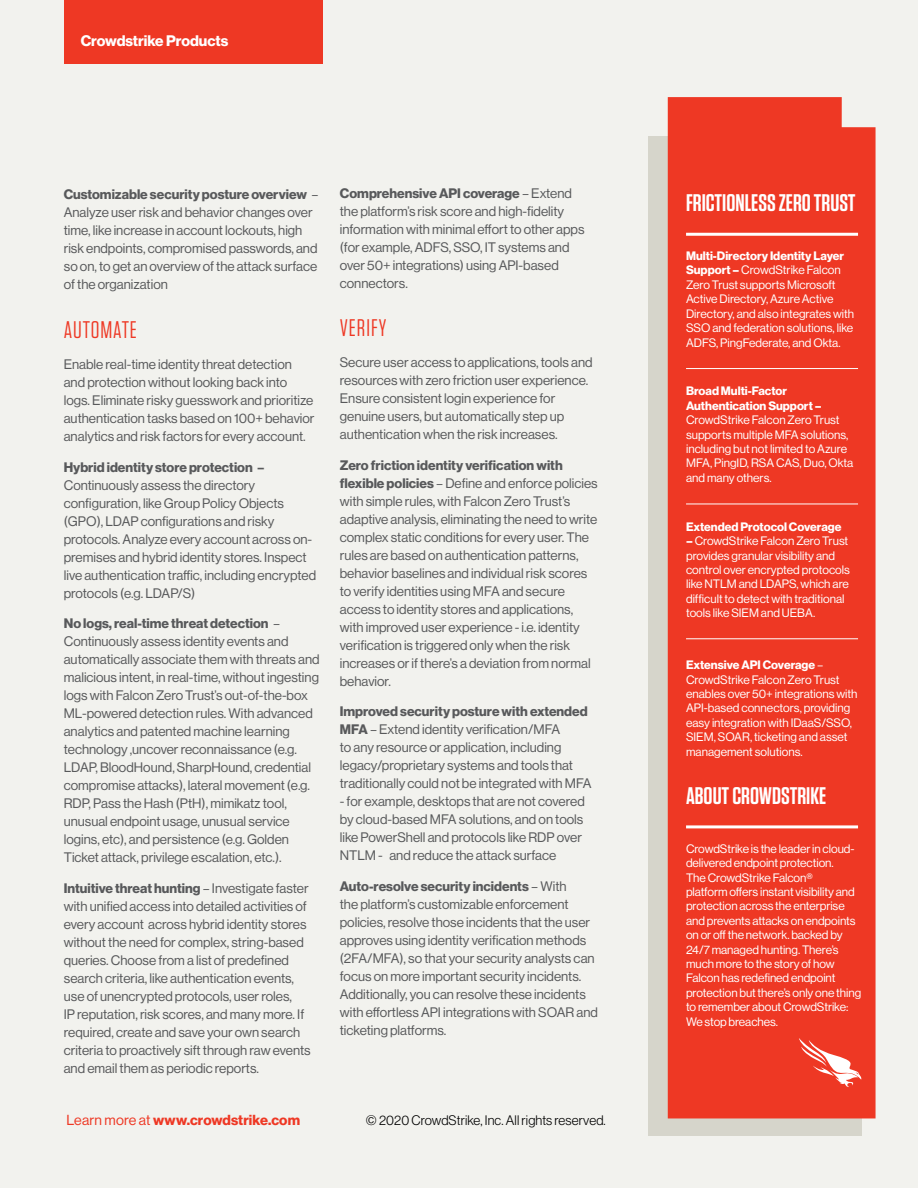
<style>
.page{position:relative;width:918px;height:1188px;background:#f2f2ee}
.page>*{position:absolute;margin:0;border:0;box-sizing:border-box;transform-origin:0 0}
.t1{font:600 24px "Tungsten";color:#fff}
.t2{font:24px "Tungsten";letter-spacing:.04em;color:#ee3824}
.t3{font:700 15px "Haas Grot Disp 75";color:#fff}
.t4{font:700 14.25px "Haas Grot Disp 75";letter-spacing:.01em;color:#ee3824}
.t5{font:13.5px/18px "Haas Grot Disp 55 Roman";color:#58595b}
.t6{font:700 13.5px "Haas Grot Disp 75";color:#58595b}
.t7{font:300 13.5px "Haas Grot Disp 45";letter-spacing:.01em;color:#000}
.t8{font:12px/14.4px "Haas Grot Disp 55 Roman";letter-spacing:-.005em;color:#fff}
.t9{font:700 12px/14.4px "Haas Grot Disp 75";color:#fff}
.s1{font-family:"Haas Grot Disp 55 Roman";font-weight:400}
.s2{font-family:"Haas Grot Disp 65";font-weight:500}
.s3{font-family:"Haas Grot Disp 75";font-weight:700}
</style>
<div class="page">
<div style="left:648px;top:136px;width:214px;height:1000px;background:#d6d5cb"></div>
<div style="left:668px;top:97px;width:208px;height:1021px;background:#ee3824"></div>
<hr style="left:686px;top:233px;width:172px;height:3px;background:#fff">
<hr style="left:686px;top:368px;width:172px;height:1px;background:#fff">
<hr style="left:686px;top:504px;width:172px;height:1px;background:#fff">
<hr style="left:686px;top:638px;width:172px;height:1px;background:#fff">
<svg style="left:799px;top:1038px;width:63px;height:49px;background:#f16556"></svg>
<div style="left:64px;top:0;width:258px;height:64px;background:#ee3824"></div>
<hr style="left:686px;top:825px;width:172px;height:3px;background:#fff">
<p class="t3" style="left:81px;top:32px;width:149px">Crowdstrike Products</p>
<p class="t6" style="left:64px;top:186px;width:256px">Customizable security posture overview <span class="s1">–</span></p>
<p class="t5" style="left:64px;top:203px;width:255px">Analyze user risk and behavior changes over time, like increase in account lockouts, high risk endpoints, compromised passwords, and so on, to get an overview of the attack surface of the organization</p>
<h1 class="t2" style="left:64px;top:317px;width:75px">AUTOMATE</h1>
<p class="t5" style="left:64px;top:355px;width:252px">Enable real-time identity threat detection and protection without looking back into logs. Eliminate risky guesswork and prioritize authentication tasks based on 100+ behavior analytics and risk factors for every account.</p>
<p class="t6" style="left:64px;top:459px;width:202px">Hybrid identity store protection <span class="s2">–</span></p>
<p class="t5" style="left:64px;top:476px;width:254px">Continuously assess the directory configuration, like Group Policy Objects (GPO), LDAP configurations and risky protocols. Analyze every account across on&shy;premises and hybrid identity stores. Inspect live authentication traffic, including encrypted protocols (e.g. LDAP/S)</p>
<p class="t6" style="left:64px;top:616px;width:218px">No logs, real-time threat detection <span class="s1">–</span></p>
<p class="t5" style="left:64px;top:633px;width:257px">Continuously assess identity events and automatically associate them with threats and malicious intent, in real-time, without ingesting logs with Falcon Zero Trust’s out-of-the-box ML-powered detection rules. With advanced analytics and patented machine learning technology ,uncover reconnaissance (e.g.<br>LDAP, BloodHound, SharpHound, credential compromise attacks), lateral movement (e.g.<br>RDP, Pass the Hash (PtH), mimikatz tool, unusual endpoint usage, unusual service logins, etc), and persistence (e.g. Golden Ticket attack, privilege escalation, etc.).</p>
<p class="t6" style="left:64px;top:880px;width:246px">Intuitive threat hunting <span class="s1">– Investigate faster</span></p>
<p class="t5" style="left:64px;top:897px;width:248px">with unified access into detailed activities of every account across hybrid identity stores without the need for complex, string-based queries. Choose from a list of predefined search criteria, like authentication events, use of unencrypted protocols, user roles,<br>IP reputation, risk scores, and many more. If required, create and save your own search criteria to proactively sift through raw events and email them as periodic reports.</p>
<p class="t6" style="left:340px;top:186px;width:234px">Comprehensive API coverage <span class="s1">– Extend</span></p>
<p class="t5" style="left:340px;top:203px;width:246px">the platform’s risk score and high-fidelity information with minimal effort to other apps (for example, ADFS, SSO, IT systems and over 50+ integrations) using API-based connectors.</p>
<h1 class="t2" style="left:340px;top:316px;width:48px">VERIFY</h1>
<p class="t5" style="left:340px;top:353px;width:254px">Secure user access to applications, tools and resources with zero friction user experience.<br>Ensure consistent login experience for genuine users, but automatically step up authentication when the risk increases.</p>
<p class="t6" style="left:340px;top:457px;width:224px">Zero friction identity verification with</p>
<p class="t5" style="left:340px;top:474px;width:259px"><span class="s3">flexible policies</span> – Define and enforce policies with simple rules, with Falcon Zero Trust’s adaptive analysis, eliminating the need to write complex static conditions for every user. The rules are based on authentication patterns, behavior baselines and individual risk scores to verify identities using MFA and secure access to identity stores and applications, with improved user experience - i.e. identity verification is triggered only when the risk increases or if there’s a deviation from normal behavior.</p>
<p class="t6" style="left:340px;top:704px;width:249px">Improved security posture with extended</p>
<p class="t5" style="left:340px;top:721px;width:253px"><span class="s3">MFA</span> – Extend identity verification/MFA<br>to any resource or application, including legacy/proprietary systems and tools that traditionally could not be integrated with MFA</p>
<p class="t5" style="left:340px;top:793px;width:247px">- for example, desktops that are not covered by cloud-based MFA solutions, and on tools like PowerShell and protocols like RDP over NTLM - and reduce the attack surface</p>
<p class="t6" style="left:340px;top:879px;width:228px">Auto-resolve security incidents <span class="s1">– With</span></p>
<p class="t5" style="left:340px;top:896px;width:260px">the platform’s customizable enforcement policies, resolve those incidents that the user approves using identity verification methods (2FA/MFA), so that your security analysts can focus on more important security incidents.<br>Additionally, you can resolve these incidents with effortless API integrations with SOAR and ticketing platforms.</p>
<p class="t4" style="left:67px;top:1111px;width:235px"><span class="s1">Learn more at</span> www.crowdstrike.com</p>
<p class="t7" style="left:366px;top:1113px;width:241px">© 2020 CrowdStrike, Inc. All rights reserved.</p>
<h1 class="t1" style="left:686px;top:191px;width:171px">FRICTIONLESS ZERO TRUST</h1>
<p class="t9" style="left:686px;top:249px;width:160px">Multi-Directory Identity Layer</p>
<p class="t8" style="left:686px;top:263px;width:170px"><span class="s3">Support –</span> CrowdStrike Falcon<br>Zero Trust supports Microsoft<br>Active Directory, Azure Active<br>Directory, and also integrates with<br>SSO and federation solutions, like<br>ADFS, PingFederate, and Okta.</p>
<p class="t9" style="left:686px;top:384px;width:137px">Broad Multi-Factor<br>Authentication Support –</p>
<p class="t8" style="left:686px;top:413px;width:169px">CrowdStrike Falcon Zero Trust supports multiple MFA solutions, including but not limited to Azure<br>MFA, PingID, RSA CAS, Duo, Okta and many others.</p>
<p class="t9" style="left:686px;top:520px;width:157px">Extended Protocol Coverage</p>
<p class="t8" style="left:686px;top:534px;width:165px"><span class="s3">–</span> CrowdStrike Falcon Zero Trust provides granular visibility and control over encrypted protocols like NTLM and LDAPS, which are difficult to detect with traditional tools like SIEM and UEBA.</p>
<p class="t9" style="left:686px;top:658px;width:139px">Extensive API Coverage <span class="s1">–</span></p>
<p class="t8" style="left:686px;top:672px;width:173px">CrowdStrike Falcon Zero Trust enables over 50+ integrations with<br>API-based connectors, providing easy integration with IDaaS/SSO,<br>SIEM, SOAR, ticketing and asset management solutions.</p>
<h1 class="t1" style="left:686px;top:783px;width:142px">ABOUT CROWDSTRIKE</h1>
<p class="t8" style="left:686px;top:841px;width:177px">CrowdStrike is the leader in cloud&shy;delivered endpoint protection.<br>The CrowdStrike Falcon®<br>platform offers instant visibility and protection across the enterprise and prevents attacks on endpoints on or off the network. backed by<br>24/7 managed hunting. There’s much more to the story of how<br>Falcon has redefined endpoint protection but there’s only one thing to remember about CrowdStrike:<br>We stop breaches.</p>
</div>
